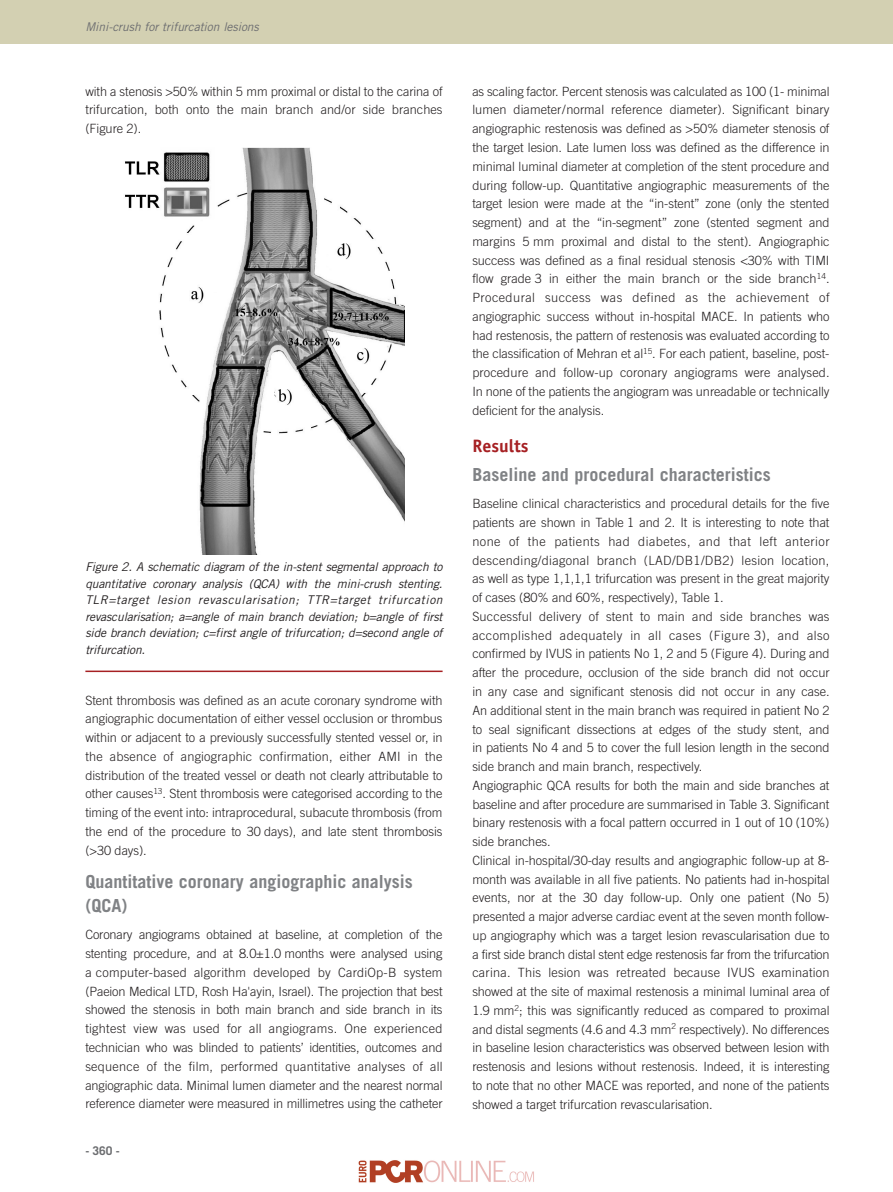
<style>
.page{position:relative;width:893px;height:1192px;background:#fff}
.page>*{position:absolute;margin:0;border:0;box-sizing:border-box;transform-origin:0 0}
.t1{font:700 18px/24px "Trade Gothic";color:#808285}
.t2{font:700 18px "Officina Sans";color:#a62023}
.t3{font:300 12.75px/18.8px "Trade Gothic";letter-spacing:-.005em;color:#231f20;text-align:justify}
.t4{font:italic 12px/16.5px "Trade Gothic";color:#231f20;text-align:justify}
.t5{font:italic 12px "Trade Gothic";color:#6c6d70}
.t6{font:700 12px "Trade Gothic";color:#6c6d70}
</style>
<div class="page">
<div style="left:0;top:0;width:893px;height:44px;background:#d3d0b2"></div>
<hr style="left:85px;top:670px;width:358px;height:2px;background:#a62023">
<img style="left:125px;top:147px;width:280px;height:407px">
<img style="left:358px;top:1160px;width:176px;height:23px">
<p class="t5" style="left:85px;top:23px;width:177px">Mini-crush for trifurcation lesions</p>
<p class="t3" style="left:85px;top:83px;width:359px">with a stenosis &gt;50% within 5 mm proximal or distal to the carina of trifurcation, both onto the main branch and/or side branches (Figure 2).</p>
<p class="t3" style="left:472px;top:83px;width:359px">as scaling factor. Percent stenosis was calculated as 100 (1- minimal lumen diameter/normal reference diameter). Significant binary angiographic restenosis was defined as &gt;50% diameter stenosis of the target lesion. Late lumen loss was defined as the difference in minimal luminal diameter at completion of the stent procedure and during follow-up. Quantitative angiographic measurements of the target lesion were made at the “in-stent” zone (only the stented segment) and at the “in-segment” zone (stented segment and margins 5 mm proximal and distal to the stent). Angiographic success was defined as a final residual stenosis &lt;30% with TIMI flow grade 3 in either the main branch or the side branch<sup>14</sup>.<br>Procedural success was defined as the achievement of angiographic success without in-hospital MACE. In patients who had restenosis, the pattern of restenosis was evaluated according to the classification of Mehran et al<sup>15</sup>. For each patient, baseline, post&shy;procedure and follow-up coronary angiograms were analysed.<br>In none of the patients the angiogram was unreadable or technically deficient for the analysis.</p>
<h1 class="t2" style="left:472px;top:439px;width:57px">Results</h1>
<h1 class="t1" style="left:472px;top:464px;width:300px">Baseline and procedural characteristics</h1>
<p class="t3" style="left:472px;top:495px;width:359px;text-align:left">Baseline clinical characteristics and procedural details for the five patients are shown in Table 1 and 2. It is interesting to note that none of the patients had diabetes, and that left anterior descending/diagonal branch (LAD/DB1/DB2) lesion location, as well as type 1,1,1,1 trifurcation was present in the great majority of cases (80% and 60%, respectively), Table 1.<br>Successful delivery of stent to main and side branches was accomplished adequately in all cases (Figure 3), and also confirmed by IVUS in patients No 1, 2 and 5 (Figure 4). During and after the procedure, occlusion of the side branch did not occur in any case and significant stenosis did not occur in any case.<br>An additional stent in the main branch was required in patient No 2 to seal significant dissections at edges of the study stent, and in patients No 4 and 5 to cover the full lesion length in the second side branch and main branch, respectively.<br>Angiographic QCA results for both the main and side branches at baseline and after procedure are summarised in Table 3. Significant binary restenosis with a focal pattern occurred in 1 out of 10 (10%) side branches.<br>Clinical in-hospital/30-day results and angiographic follow-up at 8- month was available in all five patients. No patients had in-hospital events, nor at the 30 day follow-up. Only one patient (No 5) presented a major adverse cardiac event at the seven month follow&shy;up angiography which was a target lesion revascularisation due to a first side branch distal stent edge restenosis far from the trifurcation carina. This lesion was retreated because IVUS examination showed at the site of maximal restenosis a minimal luminal area of 1.9 mm<sup>2</sup>; this was significantly reduced as compared to proximal and distal segments (4.6 and 4.3 mm<sup>2</sup> respectively). No differences in baseline lesion characteristics was observed between lesion with restenosis and lesions without restenosis. Indeed, it is interesting to note that no other MACE was reported, and none of the patients showed a target trifurcation revascularisation.</p>
<p class="t6" style="left:85px;top:1145px;width:36px">- 360 -</p>
<p class="t4" style="left:85px;top:559px;width:361px">Figure 2. A schematic diagram of the in-stent segmental approach to quantitative coronary analysis (QCA) with the mini-crush stenting.<br>TLR=target lesion revascularisation; TTR=target trifurcation revascularisation; a=angle of main branch deviation; b=angle of first side branch deviation; c=first angle of trifurcation; d=second angle of trifurcation.</p>
<p class="t3" style="left:85px;top:691px;width:359px">Stent thrombosis was defined as an acute coronary syndrome with angiographic documentation of either vessel occlusion or thrombus within or adjacent to a previously successfully stented vessel or, in the absence of angiographic confirmation, either AMI in the distribution of the treated vessel or death not clearly attributable to other causes<sup>13</sup>. Stent thrombosis were categorised according to the timing of the event into: intraprocedural, subacute thrombosis (from the end of the procedure to 30 days), and late stent thrombosis (&gt;30 days).</p>
<h1 class="t1" style="left:85px;top:871px;width:329px">Quantitative coronary angiographic analysis (QCA)</h1>
<p class="t3" style="left:85px;top:926px;width:359px">Coronary angiograms obtained at baseline, at completion of the stenting procedure, and at 8.0±1.0 months were analysed using a computer-based algorithm developed by CardiOp-B system (Paeion Medical LTD, Rosh Ha'ayin, Israel). The projection that best showed the stenosis in both main branch and side branch in its tightest view was used for all angiograms. One experienced technician who was blinded to patients’ identities, outcomes and sequence of the film, performed quantitative analyses of all angiographic data. Minimal lumen diameter and the nearest normal reference diameter were measured in millimetres using the catheter</p>
</div>
